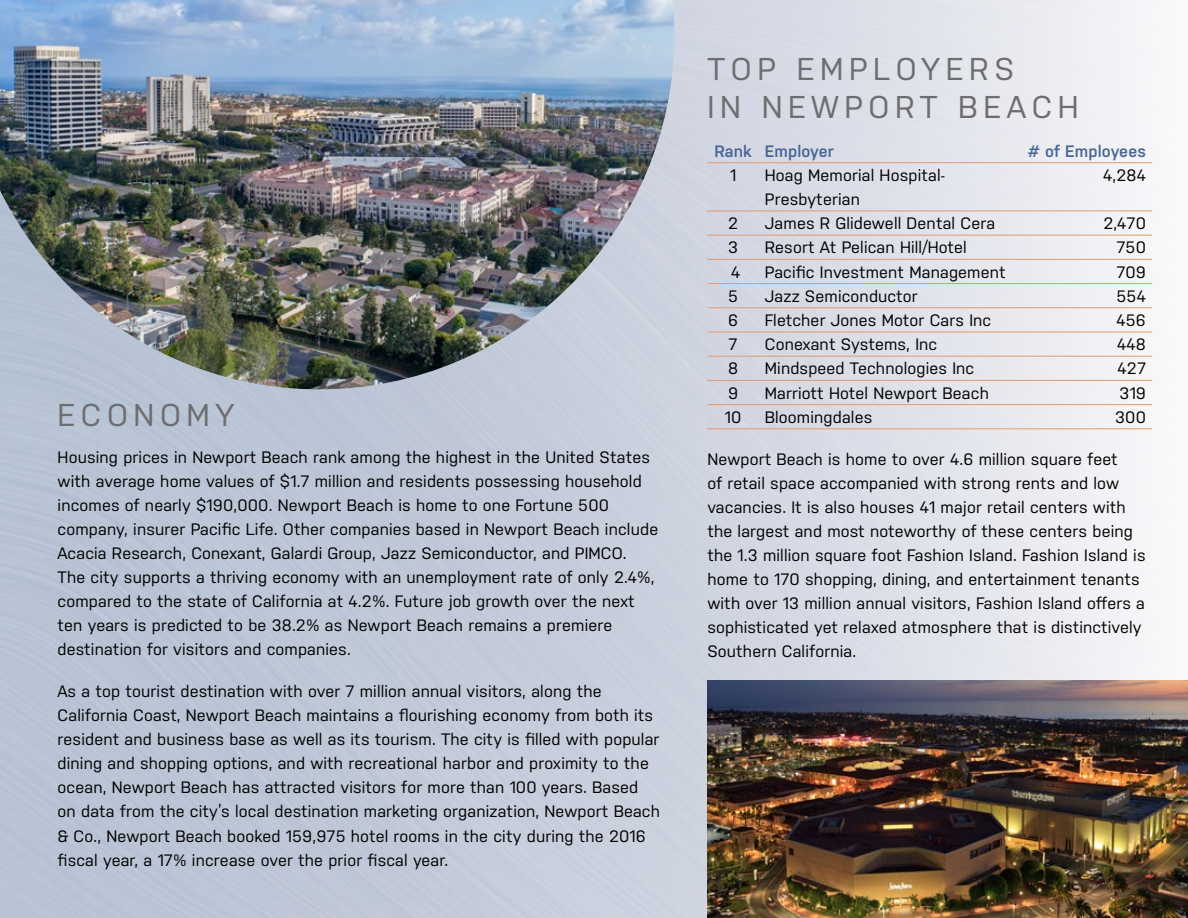
<style>
.page{position:relative;width:1188px;height:918px;background:#fff}
.page>*{position:absolute;margin:0;border:0;box-sizing:border-box;transform-origin:0 0}
.t1{font:31.5px/37.8px "Nudista";letter-spacing:.18em;color:#6e6e70}
.t2{font:16.5px/24px "Nudista";letter-spacing:.01em;color:#000}
.t3{font:600 16.5px "Nudista";letter-spacing:.01em;color:#476694}
</style>
<div class="page">
<img style="left:0;top:0;width:674px;height:389px">
<img style="left:707px;top:680px;width:481px;height:238px">
<hr style="left:707px;top:162px;width:52px;height:1px;background:#e3996b">
<hr style="left:759px;top:162px;width:254px;height:1px;background:#e3996b">
<hr style="left:1013px;top:162px;width:139px;height:1px;background:#e3996b">
<hr style="left:707px;top:211px;width:52px;height:1px;background:#e3996b">
<hr style="left:759px;top:211px;width:254px;height:1px;background:#e3996b">
<hr style="left:1013px;top:211px;width:139px;height:1px;background:#e3996b">
<hr style="left:707px;top:235px;width:52px;height:1px;background:#e3996b">
<hr style="left:759px;top:235px;width:254px;height:1px;background:#e3996b">
<hr style="left:1013px;top:235px;width:139px;height:1px;background:#e3996b">
<hr style="left:707px;top:259px;width:52px;height:1px;background:#e3996b">
<hr style="left:759px;top:259px;width:254px;height:1px;background:#e3996b">
<hr style="left:1013px;top:259px;width:139px;height:1px;background:#e3996b">
<hr style="left:707px;top:283px;width:52px;height:1px;background:#e3996b">
<hr style="left:759px;top:283px;width:254px;height:1px;background:#e3996b">
<hr style="left:1013px;top:283px;width:139px;height:1px;background:#e3996b">
<hr style="left:707px;top:307px;width:52px;height:1px;background:#e3996b">
<hr style="left:759px;top:307px;width:254px;height:1px;background:#e3996b">
<hr style="left:1013px;top:307px;width:139px;height:1px;background:#e3996b">
<hr style="left:707px;top:332px;width:52px;height:1px;background:#e3996b">
<hr style="left:759px;top:332px;width:254px;height:1px;background:#e3996b">
<hr style="left:1013px;top:332px;width:139px;height:1px;background:#e3996b">
<hr style="left:707px;top:356px;width:52px;height:1px;background:#e3996b">
<hr style="left:759px;top:356px;width:254px;height:1px;background:#e3996b">
<hr style="left:1013px;top:356px;width:139px;height:1px;background:#e3996b">
<hr style="left:707px;top:380px;width:52px;height:1px;background:#e3996b">
<hr style="left:759px;top:380px;width:254px;height:1px;background:#e3996b">
<hr style="left:1013px;top:380px;width:139px;height:1px;background:#e3996b">
<hr style="left:707px;top:404px;width:52px;height:1px;background:#e3996b">
<hr style="left:759px;top:404px;width:254px;height:1px;background:#e3996b">
<hr style="left:1013px;top:404px;width:139px;height:1px;background:#e3996b">
<hr style="left:707px;top:428px;width:52px;height:1px;background:#e3996b">
<hr style="left:759px;top:428px;width:254px;height:1px;background:#e3996b">
<hr style="left:1013px;top:428px;width:139px;height:1px;background:#e3996b">
<h1 class="t1" style="left:58px;top:396px;width:178px">ECONOMY</h1>
<p class="t2" style="left:58px;top:446px;width:602px">Housing prices in Newport Beach rank among the highest in the United States with average home values of $1.7 million and residents possessing household incomes of nearly $190,000. Newport Beach is home to one Fortune 500 company, insurer Pacific Life. Other companies based in Newport Beach include Acacia Research, Conexant, Galardi Group, Jazz Semiconductor, and PIMCO.<br>The city supports a thriving economy with an unemployment rate of only 2.4%, compared to the state of California at 4.2%. Future job growth over the next ten years is predicted to be 38.2% as Newport Beach remains a premiere destination for visitors and companies.</p>
<p class="t2" style="left:58px;top:680px;width:604px">As a top tourist destination with over 7 million annual visitors, along the California Coast, Newport Beach maintains a flourishing economy from both its resident and business base as well as its tourism. The city is filled with popular dining and shopping options, and with recreational harbor and proximity to the ocean, Newport Beach has attracted visitors for more than 100 years. Based on data from the city’s local destination marketing organization, Newport Beach &amp; Co., Newport Beach booked 159,975 hotel rooms in the city during the 2016 fiscal year, a 17% increase over the prior fiscal year.</p>
<h1 class="t1" style="left:707px;top:50px;width:373px">TOP EMPLOYERS<br>IN NEWPORT BEACH</h1>
<p class="t3" style="left:715px;top:141px;width:121px">Rank Employer</p>
<p class="t3" style="left:1028px;top:141px;width:120px"># of Employees</p>
<p class="t2" style="left:730px;top:163px;width:8px">1</p>
<p class="t2" style="left:765px;top:163px;width:182px">Hoag Memorial Hospital-<br>Presbyterian</p>
<p class="t2" style="left:1103px;top:163px;width:44px">4,284</p>
<p class="t2" style="left:728px;top:211px;width:11px">2</p>
<p class="t2" style="left:765px;top:211px;width:232px">James R Glidewell Dental Cera</p>
<p class="t2" style="left:1104px;top:211px;width:44px">2,470</p>
<p class="t2" style="left:728px;top:235px;width:11px">3</p>
<p class="t2" style="left:765px;top:235px;width:203px">Resort At Pelican Hill/Hotel</p>
<p class="t2" style="left:1117px;top:235px;width:31px">750</p>
<p class="t2" style="left:731px;top:260px;width:11px">4</p>
<p class="t2" style="left:765px;top:260px;width:242px">Pacific Investment Management</p>
<p class="t2" style="left:1116px;top:260px;width:31px">709</p>
<p class="t2" style="left:728px;top:284px;width:11px">5</p>
<p class="t2" style="left:765px;top:284px;width:154px">Jazz Semiconductor</p>
<p class="t2" style="left:1117px;top:284px;width:31px">554</p>
<p class="t2" style="left:728px;top:308px;width:12px">6</p>
<p class="t2" style="left:765px;top:308px;width:228px">Fletcher Jones Motor Cars Inc</p>
<p class="t2" style="left:1116px;top:308px;width:31px">456</p>
<p class="t2" style="left:729px;top:332px;width:10px">7</p>
<p class="t2" style="left:765px;top:332px;width:174px">Conexant Systems, Inc</p>
<p class="t2" style="left:1117px;top:332px;width:30px">448</p>
<p class="t2" style="left:728px;top:356px;width:12px">8</p>
<p class="t2" style="left:765px;top:356px;width:211px">Mindspeed Technologies Inc</p>
<p class="t2" style="left:1118px;top:356px;width:30px">427</p>
<p class="t2" style="left:728px;top:381px;width:12px">9</p>
<p class="t2" style="left:765px;top:381px;width:226px">Marriott Hotel Newport Beach</p>
<p class="t2" style="left:1120px;top:381px;width:28px">319</p>
<p class="t2" style="left:725px;top:405px;width:18px">10</p>
<p class="t2" style="left:765px;top:405px;width:109px">Bloomingdales</p>
<p class="t2" style="left:1115px;top:405px;width:32px">300</p>
<p class="t2" style="left:707px;top:447px;width:440px">Newport Beach is home to over 4.6 million square feet<br>of retail space accompanied with strong rents and low vacancies. It is also houses 41 major retail centers with the largest and most noteworthy of these centers being the 1.3 million square foot Fashion Island. Fashion Island is home to 170 shopping, dining, and entertainment tenants with over 13 million annual visitors, Fashion Island offers a sophisticated yet relaxed atmosphere that is distinctively Southern California.</p>
</div>
